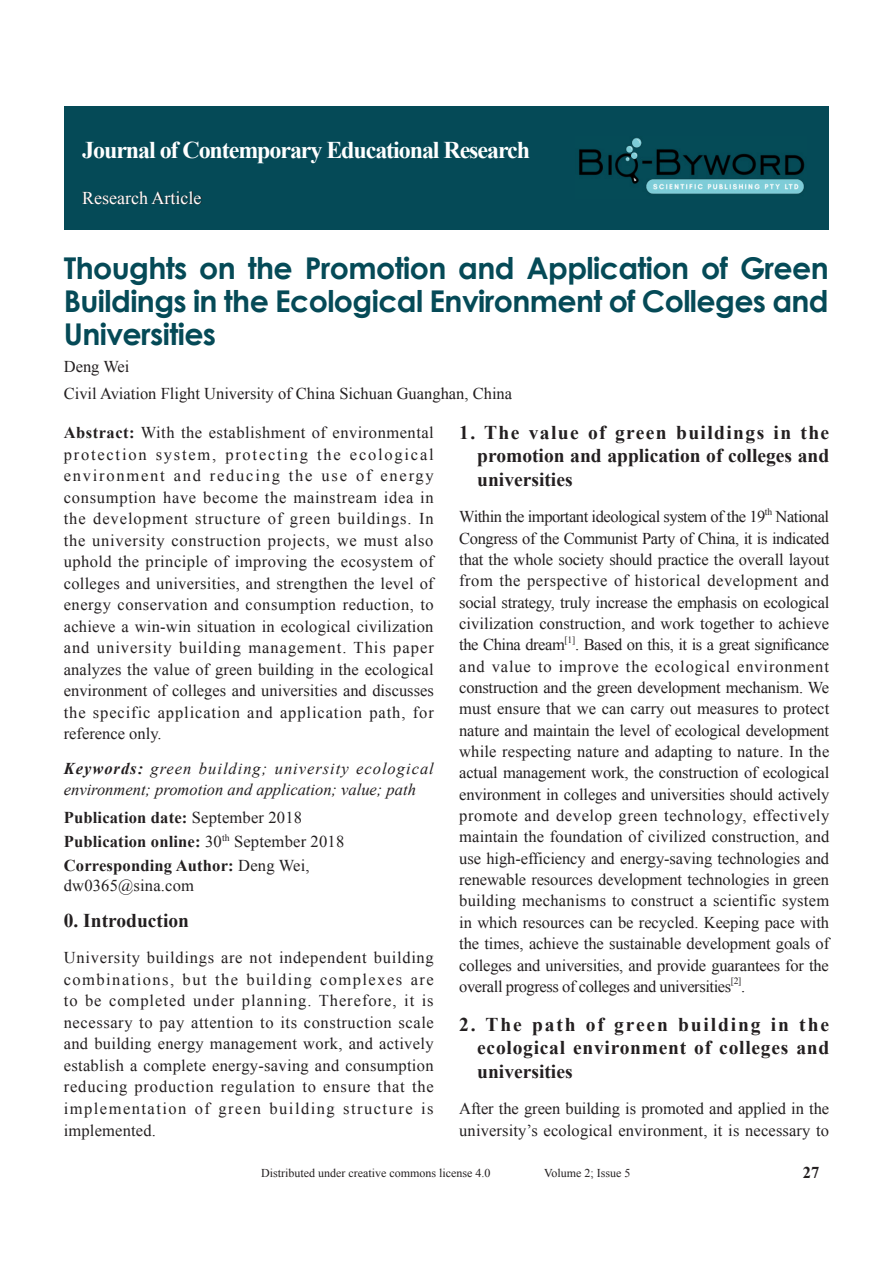
<style>
.page{position:relative;width:893px;height:1263px;background:#fff}
.page>*{position:absolute;margin:0;border:0;box-sizing:border-box;transform-origin:0 0}
.AT{font:700 30px/33px "Century Gothic";letter-spacing:-.02em;color:#054a57;text-align:justify}
.J_Name{font:700 24px "Times New Roman";letter-spacing:-.045em;color:#fff}
.t1{font:700 19.5px/23.7px "Times New Roman";color:#231f20;text-align:justify}
.AH{font:18px "Times New Roman";color:#fff}
.TX{font:16.5px/21.3px "Times New Roman";letter-spacing:-.005em;color:#231f20;text-align:justify}
.ABS{font:16.5px/21.5px "Times New Roman";letter-spacing:.055em;color:#231f20;text-align:justify}
.KWD{font:italic 16.5px/21.5px "Times New Roman";color:#231f20}
.HIS{font:700 16.5px "Times New Roman";letter-spacing:.01em;color:#231f20}
.AFF{font:16.5px "Times New Roman";color:#231f20}
.HIS-2{font:16.5px/20px "Times New Roman";letter-spacing:.01em;color:#231f20}
.TX-2{font:16.5px "Times New Roman";letter-spacing:-.03em;color:#231f20}
.AU{font:16.5px "Times New Roman";color:#231f20}
.t2{font:12px "Times New Roman";color:#231f20}
.TX-3{font:9.6px "Times New Roman";color:#231f20}
.s1{font-weight:700}
.s2{font-weight:400}
</style>
<div class="page">
<div style="left:64px;top:106px;width:764px;height:123px;background:#054a57"></div>
<img style="left:579px;top:137px;width:226px;height:57px">
<p class="J_Name" style="left:82px;top:132px;width:449px">Journal of Contemporary Educational Research</p>
<p class="AH" style="left:82px;top:185px;width:121px">Research Article</p>
<p class="AT" style="left:64px;top:250px;width:766px">Thoughts on the Promotion and Application of Green Buildings in the Ecological Environment of Colleges and Universities</p>
<p class="AU" style="left:64px;top:355px;width:67px">Deng Wei</p>
<p class="AFF" style="left:64px;top:382px;width:450px">Civil Aviation Flight University of China Sichuan Guanghan, China</p>
<p class="ABS" style="left:64px;top:421px;width:372px"><span class="s1">Abstract:</span> With the establishment of environmental protection system, protecting the ecological environment and reducing the use of energy consumption have become the mainstream idea in the development structure of green buildings. In the university construction projects, we must also uphold the principle of improving the ecosystem of colleges and universities, and strengthen the level of energy conservation and consumption reduction, to achieve a win-win situation in ecological civilization and university building management. This paper analyzes the value of green building in the ecological environment of colleges and universities and discusses the specific application and application path, for reference only.</p>
<p class="KWD" style="left:64px;top:757px;width:372px"><span class="s1">Keywords:</span> green building; university ecological environment; promotion and application; value; path</p>
<p class="HIS" style="left:64px;top:805px;width:240px">Publication date: <span class="s2">September 2018</span></p>
<p class="HIS" style="left:64px;top:829px;width:282px">Publication online: <span class="s2">30</span><sup>th</sup> <span class="s2">September 2018</span></p>
<p class="HIS-2" style="left:64px;top:855px;width:247px"><span class="s1">Corresponding Author:</span> Deng Wei, dw0365@sina.com</p>
<h1 class="t1" style="left:64px;top:908px;width:127px">0. Introduction</h1>
<p class="TX" style="left:64px;top:946px;width:372px">University buildings are not independent building combinations, but the building complexes are to be completed under planning. Therefore, it is necessary to pay attention to its construction scale and building energy management work, and actively establish a complete energy-saving and consumption reducing production regulation to ensure that the implementation of green building structure is implemented.</p>
<h1 class="t1" style="left:477px;top:420px;width:354px;text-indent:-18px">1. The value of green buildings in the promotion and application of colleges and universities</h1>
<p class="TX-2" style="left:459px;top:505px;width:308px">Within the important ideological system of the 19</p>
<p class="TX-3" style="left:765px;top:505px;width:9px">th</p>
<p class="TX" style="left:459px;top:506px;width:372px;text-indent:316px">National Congress of the Communist Party of China, it is indicated that the whole society should practice the overall layout from the perspective of historical development and social strategy, truly increase the emphasis on ecological civilization construction, and work together to achieve the China dream</p>
<p class="TX-3" style="left:565px;top:633px;width:12px">[1]</p>
<p class="TX" style="left:459px;top:634px;width:372px;text-indent:116px">. Based on this, it is a great significance and value to improve the ecological environment construction and the green development mechanism. We must ensure that we can carry out measures to protect nature and maintain the level of ecological development while respecting nature and adapting to nature. In the actual management work, the construction of ecological environment in colleges and universities should actively promote and develop green technology, effectively maintain the foundation of civilized construction, and use high-efficiency and energy-saving technologies and renewable resources development technologies in green building mechanisms to construct a scientific system in which resources can be recycled. Keeping pace with the times, achieve the sustainable development goals of colleges and universities, and provide guarantees for the overall progress of colleges and universities</p>
<p class="TX-3" style="left:731px;top:974px;width:12px">[2]</p>
<p class="TX" style="left:741px;top:975px;width:6px">.</p>
<h1 class="t1" style="left:477px;top:1011px;width:353px;text-indent:-18px">2. The path of green building in the ecological environment of colleges and universities</h1>
<p class="TX" style="left:459px;top:1097px;width:371px">After the green building is promoted and applied in the university’s ecological environment, it is necessary to</p>
<p class="t2" style="left:261px;top:1165px;width:231px">Distributed under creative commons license 4.0</p>
<p class="t2" style="left:544px;top:1165px;width:88px">Volume 2; Issue 5</p>
<p class="HIS" style="left:803px;top:1161px;width:18px">27</p>
</div>
